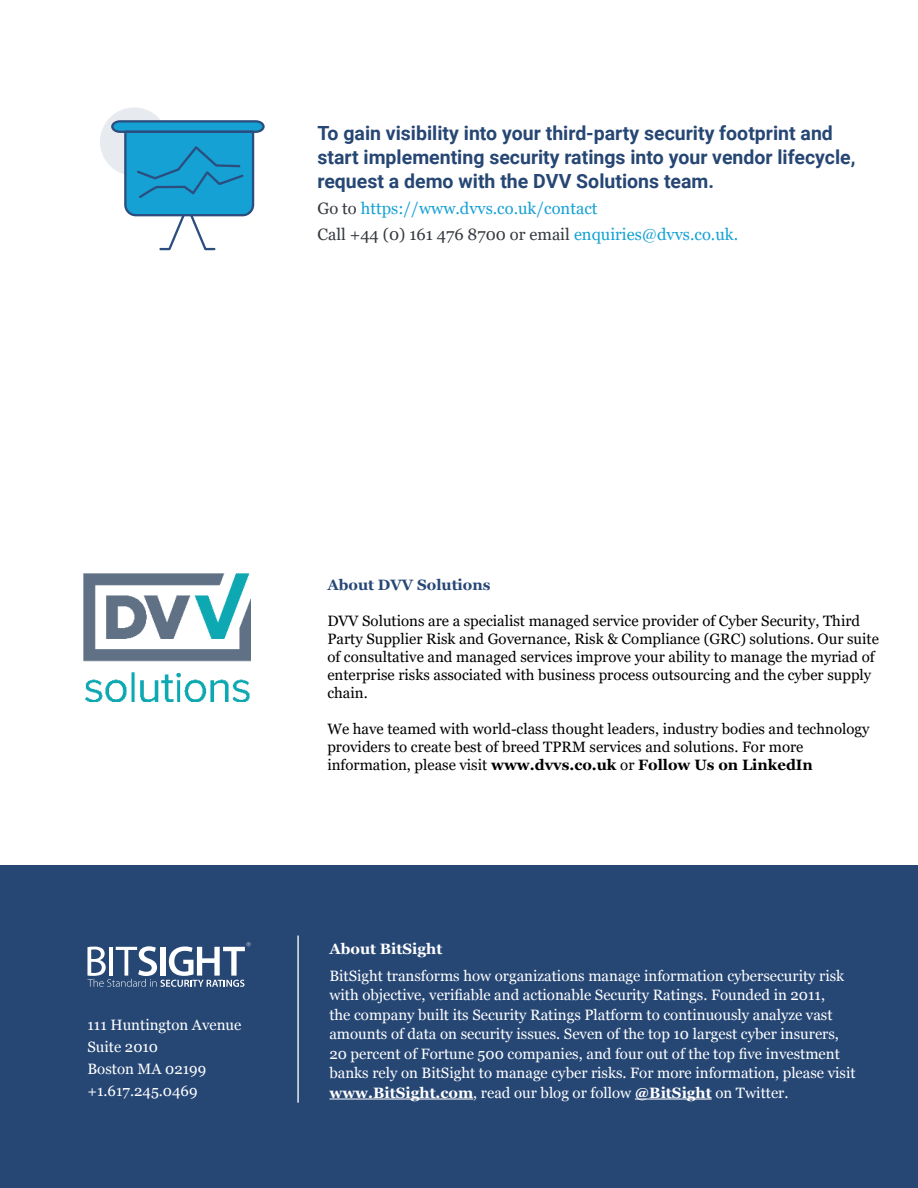
<style>
.page{position:relative;width:918px;height:1188px;background:#fff}
.page>*{position:absolute;margin:0;border:0;box-sizing:border-box;transform-origin:0 0}
.t1{font:700 19.5px/24px "Roboto";color:#264674}
.t2{font:16.5px/26.2px "Georgia";color:#15a1d4}
.t3{font:15px/19.5px "Georgia";color:#fff}
.t4{font:15px/18px "Georgia";color:#000}
.t5{font:700 15px "Georgia";color:#264776}
.t6{font:700 15px "Georgia";color:#fff}
.s1{color:#343a40}
.s2{font-style:inherit}
.s3{font-weight:700}
</style>
<div class="page">
<div style="left:0;top:865px;width:918px;height:323px;background:#264674"></div>
<svg style="left:87px;top:942px;width:164px;height:45px"></svg>
<hr style="left:297px;top:936px;width:2px;height:167px;background:#e8ecee">
<hr style="left:635px;top:1099px;width:77px;height:1px;background:#fff">
<hr style="left:329px;top:1099px;width:144px;height:1px;background:#fff">
<div style="left:100px;top:107px;width:68px;height:69px;background:#e7eaef;border-radius:50%"></div>
<svg style="left:111px;top:120px;width:154px;height:131px"></svg>
<img style="left:84px;top:573px;width:167px;height:129px">
<h1 class="t1" style="left:317px;top:123px;width:540px">To gain visibility into your third-party security footprint and start implementing security ratings into your vendor lifecycle, request a demo with the DVV Solutions team.</h1>
<p class="t2" style="left:317px;top:195px;width:422px"><span class="s1">Go to</span> https://www.dvvs.co.uk/contact<br><span class="s1">Call +44 (0) 161 476 8700 or email</span> enquiries@dvvs.co.uk.</p>
<p class="t3" style="left:87px;top:1014px;width:155px;line-height:21.8px">111 Huntington Avenue<br>Suite 2010<br>Boston MA 02199 +1.617.245.0469</p>
<p class="t5" style="left:327px;top:579px;width:165px">About <span class="s2">DVV</span> Solutions</p>
<p class="t4" style="left:327px;top:613px;width:553px">DVV Solutions are a specialist managed service provider of Cyber Security, Third Party Supplier Risk and Governance, Risk &amp; Compliance (GRC) solutions. Our suite of consultative and managed services improve your ability to manage the myriad of enterprise risks associated with business process outsourcing and the cyber supply chain.</p>
<p class="t4" style="left:327px;top:721px;width:544px">We have teamed with world-class thought leaders, industry bodies and technology providers to create best of breed TPRM services and solutions. For more information, please visit <span class="s3">www.dvvs.co.uk</span> or <span class="s3">F</span><span class="s3">ollow</span> <span class="s3">U</span><span class="s3">s on</span> <span class="s3">L</span><span class="s3">inked</span><span class="s3">I</span><span class="s3">n</span></p>
<p class="t6" style="left:329px;top:943px;width:114px">About BitSight</p>
<p class="t3" style="left:329px;top:965px;width:528px">BitSight transforms how organizations manage information cybersecurity risk with objective, verifiable and actionable Security Ratings. Founded in 2011,<br>the company built its Security Ratings Platform to continuously analyze vast amounts of data on security issues. Seven of the top 10 largest cyber insurers, 20 percent of Fortune 500 companies, and four out of the top five investment banks rely on BitSight to manage cyber risks. For more information, please visit <span class="s3">www.BitSight.com</span>, read our blog or follow <span class="s3">@BitSight</span> on Twitter.</p>
</div>
